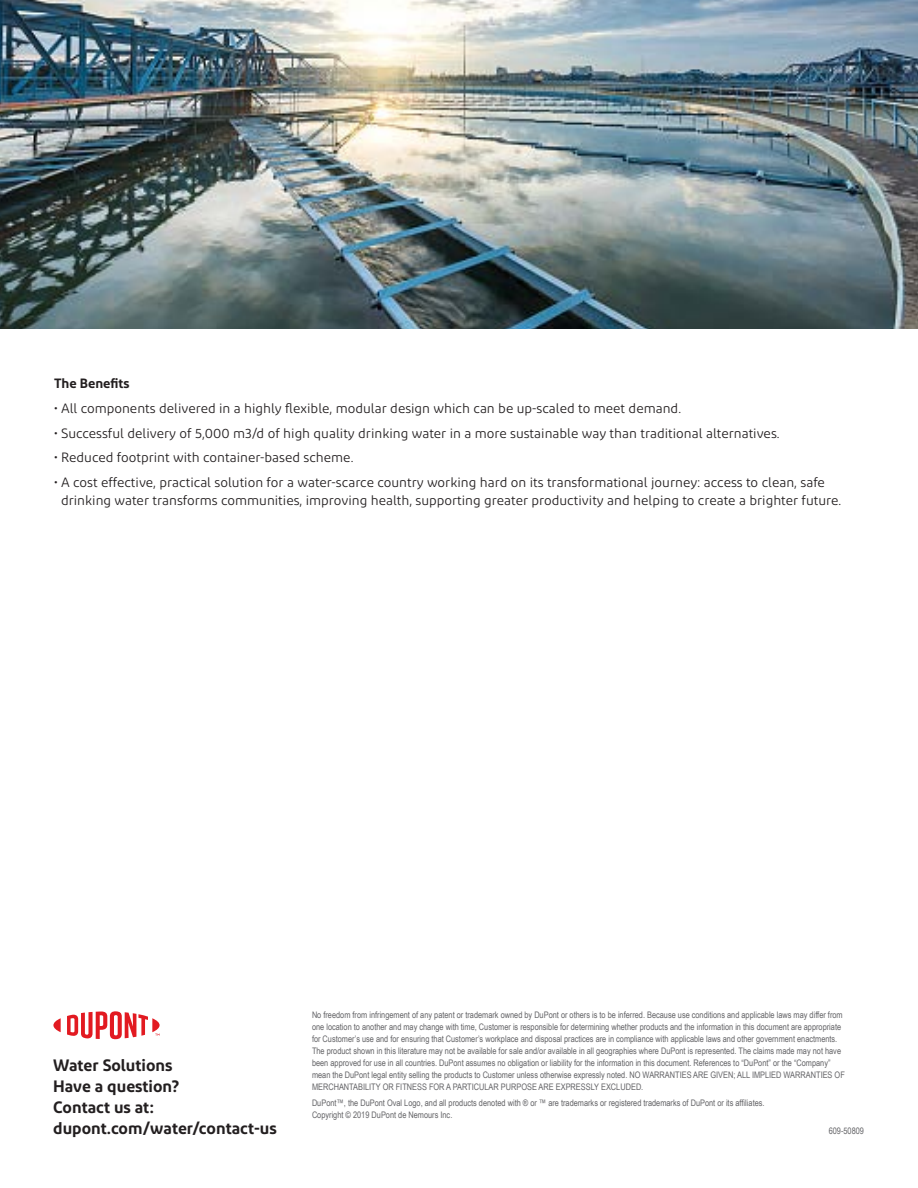
<style>
.page{position:relative;width:918px;height:1188px;background:#fff}
.page>*{position:absolute;margin:0;border:0;box-sizing:border-box;transform-origin:0 0}
.t1{font:600 16.5px/21px "Diodrum";color:#231f20}
.t2{font:13.5px/18px "Diodrum";color:#231f20}
.t3{font:600 13.5px "Diodrum";color:#231f20}
.t4{font:9px/12px "Arial Narrow";color:#636366}
</style>
<div class="page">
<svg style="left:53px;top:1018px;width:8px;height:14px"></svg>
<svg style="left:67px;top:1011px;width:93px;height:28px"></svg>
<img style="left:0;top:0;width:918px;height:328px">
<h2 class="t3" style="left:54px;top:375px;width:77px">The Benefits</h2>
<h2 class="t2" style="left:54px;top:399px;width:629px">• All components delivered in a highly flexible, modular design which can be up-scaled to meet demand.</h2>
<h2 class="t2" style="left:54px;top:424px;width:727px">• Successful delivery of 5,000 m3/d of high quality drinking water in a more sustainable way than traditional alternatives.</h2>
<h2 class="t2" style="left:54px;top:448px;width:301px">• Reduced footprint with container-based scheme.</h2>
<p class="t2" style="left:61px;top:473px;width:782px;text-indent:-7px">• A cost effective, practical solution for a water-scarce country working hard on its transformational journey: access to clean, safe drinking water transforms communities, improving health, supporting greater productivity and helping to create a brighter future.</p>
<h1 class="t1" style="left:53px;top:1054px;width:225px">Water Solutions<br>Have a question?<br>Contact us at: dupont.com/water/contact-us</h1>
<p class="t4" style="left:312px;top:1008px;width:534px">No freedom from infringement of any patent or trademark owned by DuPont or others is to be inferred. Because use conditions and applicable laws may differ from one location to another and may change with time, Customer is responsible for determining whether products and the information in this document are appropriate for Customer’s use and for ensuring that Customer’s workplace and disposal practices are in compliance with applicable laws and other government enactments.<br>The product shown in this literature may not be available for sale and/or available in all geographies where DuPont is represented. The claims made may not have been approved for use in all countries. DuPont assumes no obligation or liability for the information in this document. References to “DuPont” or the “Company” mean the DuPont legal entity selling the products to Customer unless otherwise expressly noted. NO WARRANTIES ARE GIVEN; ALL IMPLIED WARRANTIES OF MERCHANTABILITY OR FITNESS FOR A PARTICULAR PURPOSE ARE EXPRESSLY EXCLUDED.</p>
<p class="t4" style="left:312px;top:1096px;width:454px">DuPont™, the DuPont Oval Logo, and all products denoted with ® or ™ are trademarks or registered trademarks of DuPont or its affiliates.<br>Copyright © 2019 DuPont de Nemours Inc.</p>
<p class="t4" style="left:829px;top:1124px;width:37px">609-50809</p>
</div>
